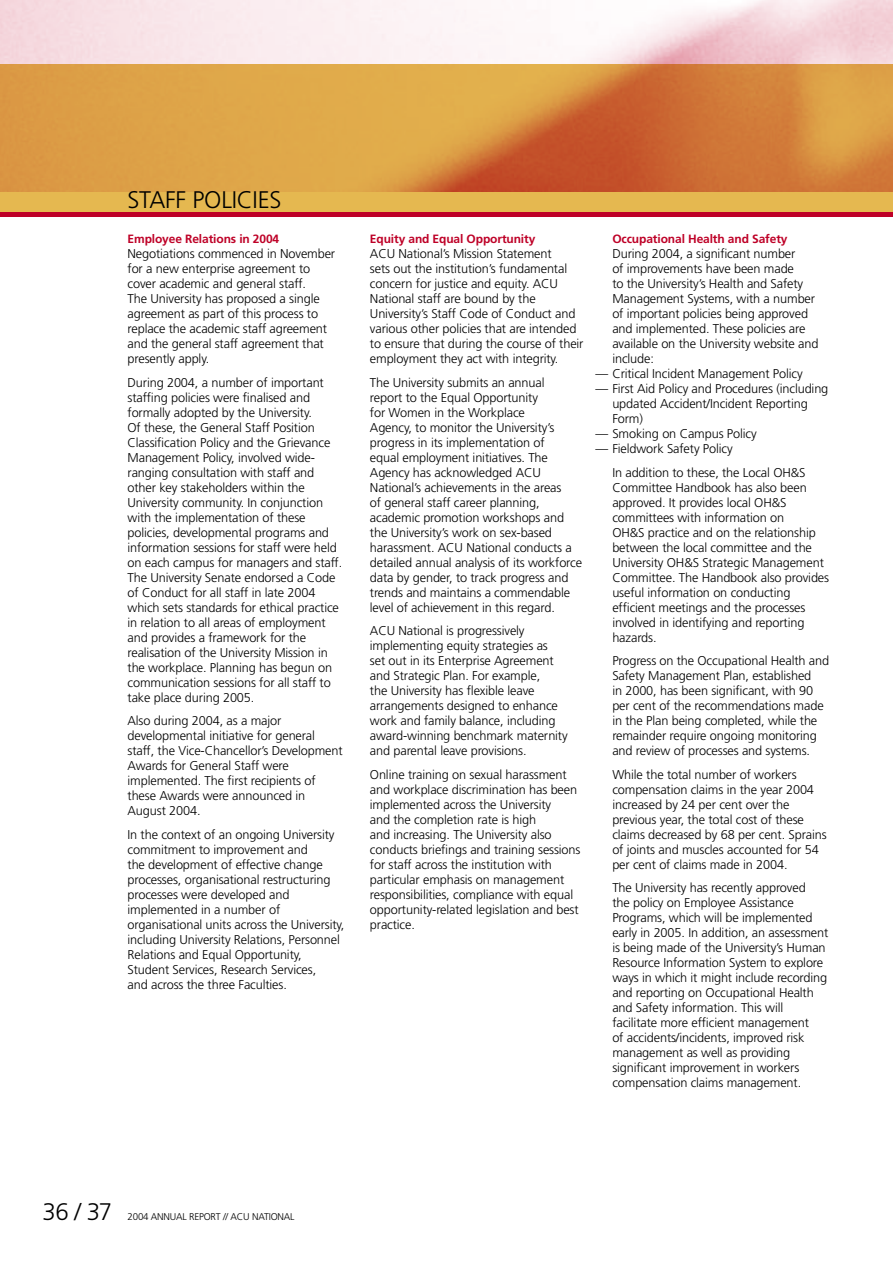
<style>
.page{position:relative;width:893px;height:1263px;background:#fff}
.page>*{position:absolute;margin:0;border:0;box-sizing:border-box;transform-origin:0 0}
.t1{font:300 24px "Frutiger";letter-spacing:-.01em;color:#000}
.t2{font:300 12.75px/15px "Frutiger";letter-spacing:-.01em;color:#000}
.t3{font:700 12px "Frutiger";letter-spacing:-.01em;color:#be0027}
.t4{font:300 9.75px "Frutiger";letter-spacing:-.02em;color:#000}
</style>
<div class="page">
<svg style="left:0;top:64px;width:893px;height:149px;background:#d99442"></svg>
<hr style="left:0;top:213px;width:893px;height:4px;background:#be0027">
<h1 class="t1" style="left:128px;top:186px;width:155px">STAFF POLICIES</h1>
<p class="t3" style="left:128px;top:232px;width:153px">Employee Relations in 2004</p>
<p class="t2" style="left:128px;top:246px;width:209px">Negotiations commenced in November for a new enterprise agreement to cover academic and general staff.<br>The University has proposed a single agreement as part of this process to replace the academic staff agreement and the general staff agreement that presently apply.</p>
<p class="t2" style="left:128px;top:375px;width:216px">During 2004, a number of important staffing policies were finalised and formally adopted by the University.<br>Of these, the General Staff Position Classification Policy and the Grievance Management Policy, involved wide&shy;ranging consultation with staff and other key stakeholders within the University community. In conjunction with the implementation of these policies, developmental programs and information sessions for staff were held on each campus for managers and staff.<br>The University Senate endorsed a Code of Conduct for all staff in late 2004 which sets standards for ethical practice in relation to all areas of employment and provides a framework for the realisation of the University Mission in the workplace. Planning has begun on communication sessions for all staff to take place during 2005.</p>
<p class="t2" style="left:128px;top:713px;width:217px">Also during 2004, as a major developmental initiative for general staff, the Vice-Chancellor’s Development<br>Awards for General Staff were implemented. The first recipients of these Awards were announced in<br>August 2004.</p>
<p class="t2" style="left:128px;top:827px;width:218px">In the context of an ongoing University commitment to improvement and<br>the development of effective change processes, organisational restructuring processes were developed and implemented in a number of organisational units across the University, including University Relations, Personnel Relations and Equal Opportunity, Student Services, Research Services,<br>and across the three Faculties.</p>
<p class="t3" style="left:370px;top:232px;width:167px">Equity and Equal Opportunity</p>
<p class="t2" style="left:370px;top:246px;width:215px">ACU National’s Mission Statement<br>sets out the institution’s fundamental concern for justice and equity. ACU National staff are bound by the University’s Staff Code of Conduct and various other policies that are intended to ensure that during the course of their employment they act with integrity.</p>
<p class="t2" style="left:370px;top:375px;width:214px">The University submits an annual<br>report to the Equal Opportunity<br>for Women in the Workplace<br>Agency, to monitor the University’s progress in its implementation of<br>equal employment initiatives. The Agency has acknowledged ACU National’s achievements in the areas<br>of general staff career planning, academic promotion workshops and the University’s work on sex-based harassment. ACU National conducts a detailed annual analysis of its workforce data by gender, to track progress and trends and maintains a commendable level of achievement in this regard.</p>
<p class="t2" style="left:370px;top:623px;width:199px">ACU National is progressively implementing equity strategies as<br>set out in its Enterprise Agreement and Strategic Plan. For example,<br>the University has flexible leave arrangements designed to enhance work and family balance, including award-winning benchmark maternity and parental leave provisions.</p>
<p class="t2" style="left:370px;top:767px;width:212px">Online training on sexual harassment and workplace discrimination has been implemented across the University<br>and the completion rate is high<br>and increasing. The University also conducts briefings and training sessions for staff across the institution with particular emphasis on management responsibilities, compliance with equal opportunity-related legislation and best practice.</p>
<p class="t3" style="left:612px;top:232px;width:177px">Occupational Health and Safety</p>
<p class="t2" style="left:612px;top:246px;width:208px">During 2004, a significant number<br>of improvements have been made<br>to the University’s Health and Safety<br>Management Systems, with a number of important policies being approved and implemented. These policies are available on the University website and include:</p>
<p class="t2" style="left:595px;top:366px;width:209px">— Critical Incident Management Policy</p>
<p class="t2" style="left:612px;top:381px;width:218px;text-indent:-17px">— First Aid Policy and Procedures (including updated Accident/Incident Reporting<br>Form)</p>
<p class="t2" style="left:595px;top:426px;width:163px">— Smoking on Campus Policy</p>
<p class="t2" style="left:612px;top:437px;width:195px;line-height:23.5px;text-indent:-17px">— Fieldwork Safety Policy<br>In addition to these, the Local OH&amp;S</p>
<p class="t2" style="left:612px;top:480px;width:218px">Committee Handbook has also been approved. It provides local OH&amp;S committees with information on<br>OH&amp;S practice and on the relationship between the local committee and the University OH&amp;S Strategic Management Committee. The Handbook also provides useful information on conducting efficient meetings and the processes involved in identifying and reporting hazards.</p>
<p class="t2" style="left:612px;top:653px;width:218px">Progress on the Occupational Health and Safety Management Plan, established<br>in 2000, has been significant, with 90 per cent of the recommendations made in the Plan being completed, while the remainder require ongoing monitoring and review of processes and systems.</p>
<p class="t2" style="left:612px;top:767px;width:216px">While the total number of workers compensation claims in the year 2004 increased by 24 per cent over the previous year, the total cost of these claims decreased by 68 per cent. Sprains of joints and muscles accounted for 54 per cent of claims made in 2004.</p>
<p class="t2" style="left:612px;top:880px;width:217px">The University has recently approved<br>the policy on Employee Assistance Programs, which will be implemented early in 2005. In addition, an assessment is being made of the University’s Human Resource Information System to explore ways in which it might include recording and reporting on Occupational Health and Safety information. This will facilitate more efficient management<br>of accidents/incidents, improved risk management as well as providing significant improvement in workers compensation claims management.</p>
<h1 class="t1" style="left:43px;top:1198px;width:71px">36 / 37</h1>
<p class="t4" style="left:128px;top:1211px;width:168px">2004 ANNUAL REPORT // ACU NATIONAL</p>
</div>
